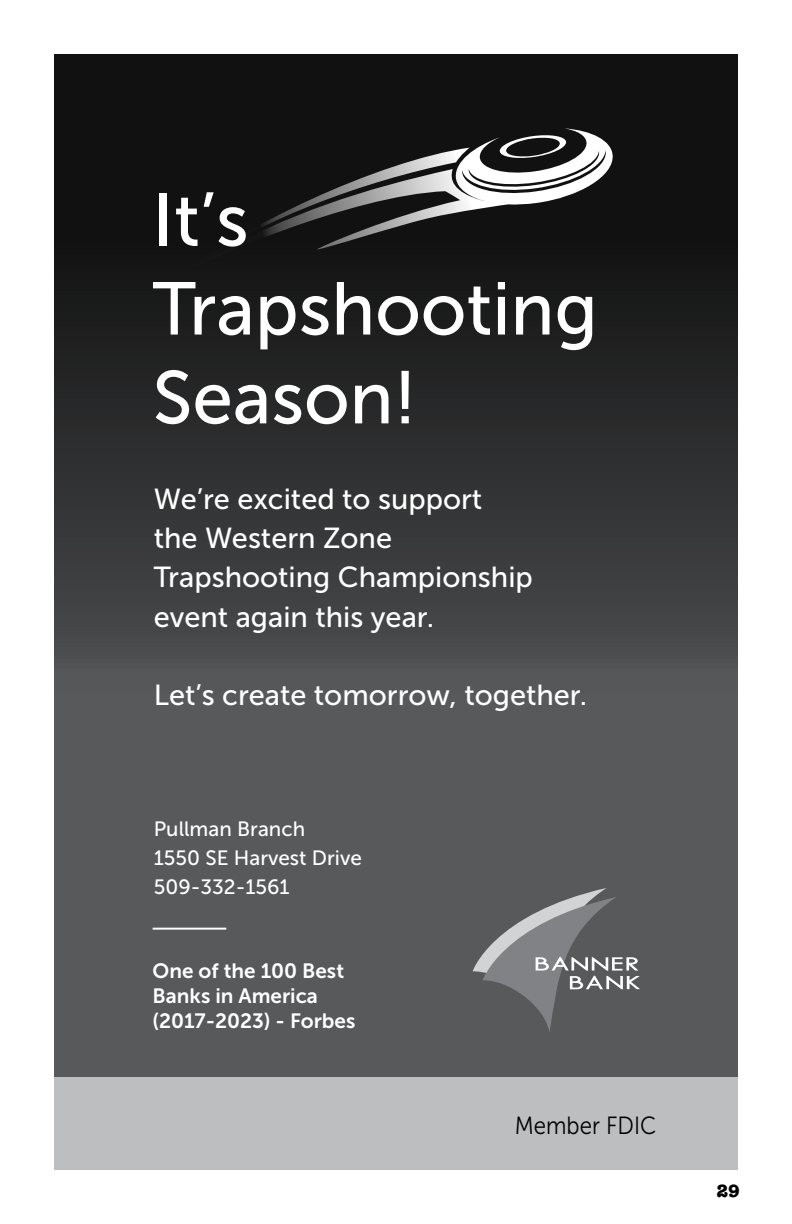
<style>
.page{position:relative;width:792px;height:1224px;background:#fff}
.page>*{position:absolute;margin:0;border:0;box-sizing:border-box;transform-origin:0 0}
.t1{font:74.4px/88.8px "Museo Sans 500";color:#fff}
.t2{font:29px/39.2px "Museo Sans 500";color:#fff}
.t3{font:24.8px "Museo Sans 300";color:#000;scale:.9 1}
.t4{font:20.6px/24.8px "Museo Sans 700";color:#fff}
.t5{font:20.6px/29px "Museo Sans 500";color:#fff}
.t6{font:700 18px "American Typewriter ITC Pro";color:#000}
</style>
<div class="page">
<div style="left:54px;top:54px;width:684px;height:1116px;background:#58595b"></div>
<div style="left:54px;top:54px;width:684px;height:640px;background:linear-gradient(to bottom,#040304,#4b4c4d)"></div>
<svg style="left:473px;top:888px;width:167px;height:144px"></svg>
<div style="left:54px;top:1078px;width:684px;height:92px;background:#bcbec0"></div>
<svg style="left:191px;top:128px;width:423px;height:142px;background:#353536"></svg>
<svg style="left:499px;top:134px;width:67px;height:25px;background:#444445"></svg>
<hr style="left:153px;top:928px;width:73px;height:2px;background:#fff">
<h1 class="t1" style="left:153px;top:176px;width:447px">It’s<br>Trapshooting<br>Season!</h1>
<p class="t2" style="left:154px;top:479px;width:381px">We’re excited to support the Western Zone<br>Trapshooting Championship event again this year.</p>
<p class="t2" style="left:154px;top:676px;width:435px">Let’s create tomorrow, together.</p>
<p class="t5" style="left:154px;top:814px;width:210px">Pullman Branch<br>1550 SE Harvest Drive<br>509-332-1561</p>
<p class="t4" style="left:153px;top:959px;width:204px">One of the 100 Best<br>Banks in America (2017-2023) - Forbes</p>
<p class="t3" style="left:515px;top:1112px;width:159px">Member FDIC</p>
<p class="t6" style="left:716px;top:1179px;width:25px">29</p>
</div>
